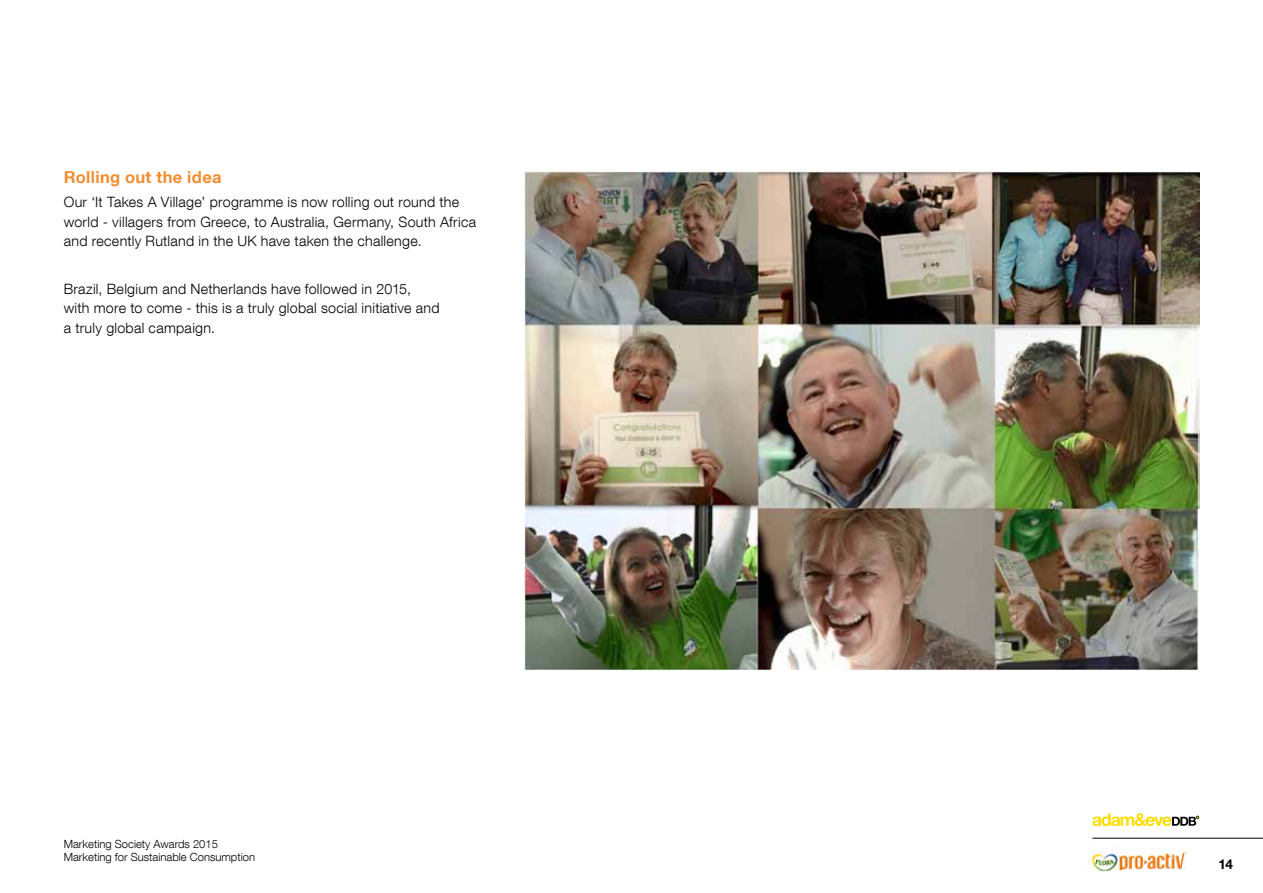
<style>
.page{position:relative;width:1263px;height:893px;background:#fff}
.page>*{position:absolute;margin:0;border:0;box-sizing:border-box;transform-origin:0 0}
.t1{font:700 16.5px "Helvetica Neueforaande DDB";letter-spacing:.02em;color:#f28d30}
.t2{font:300 14.25px/19.5px "Helvetica Neueforaande DDB";letter-spacing:.02em;color:#000}
.t3{font:700 13.5px "Helvetica Neueforaande DDB";color:#000}
.t4{font:300 11.25px/12.8px "Helvetica Neueforaande DDB";color:#000}
</style>
<div class="page">
<svg style="left:1092px;top:813px;width:107px;height:13px"></svg>
<hr style="left:1092px;top:838px;width:171px;height:1px;background:#000">
<img style="left:1090px;top:851px;width:98px;height:21px">
<img style="left:525px;top:171px;width:674px;height:498px">
<p class="t1" style="left:64px;top:167px;width:159px">Rolling out the idea</p>
<p class="t2" style="left:64px;top:192px;width:414px">Our ‘It Takes A Village’ programme is now rolling out round the world - villagers from Greece, to Australia, Germany, South Africa and recently Rutland in the UK have taken the challenge.</p>
<p class="t2" style="left:64px;top:278px;width:377px">Brazil, Belgium and Netherlands have followed in 2015, with more to come - this is a truly global social initiative and a truly global campaign.</p>
<p class="t4" style="left:64px;top:838px;width:193px">Marketing Society Awards 2015<br>Marketing for Sustainable Consumption</p>
<p class="t3" style="left:1218px;top:856px;width:16px">14</p>
</div>
